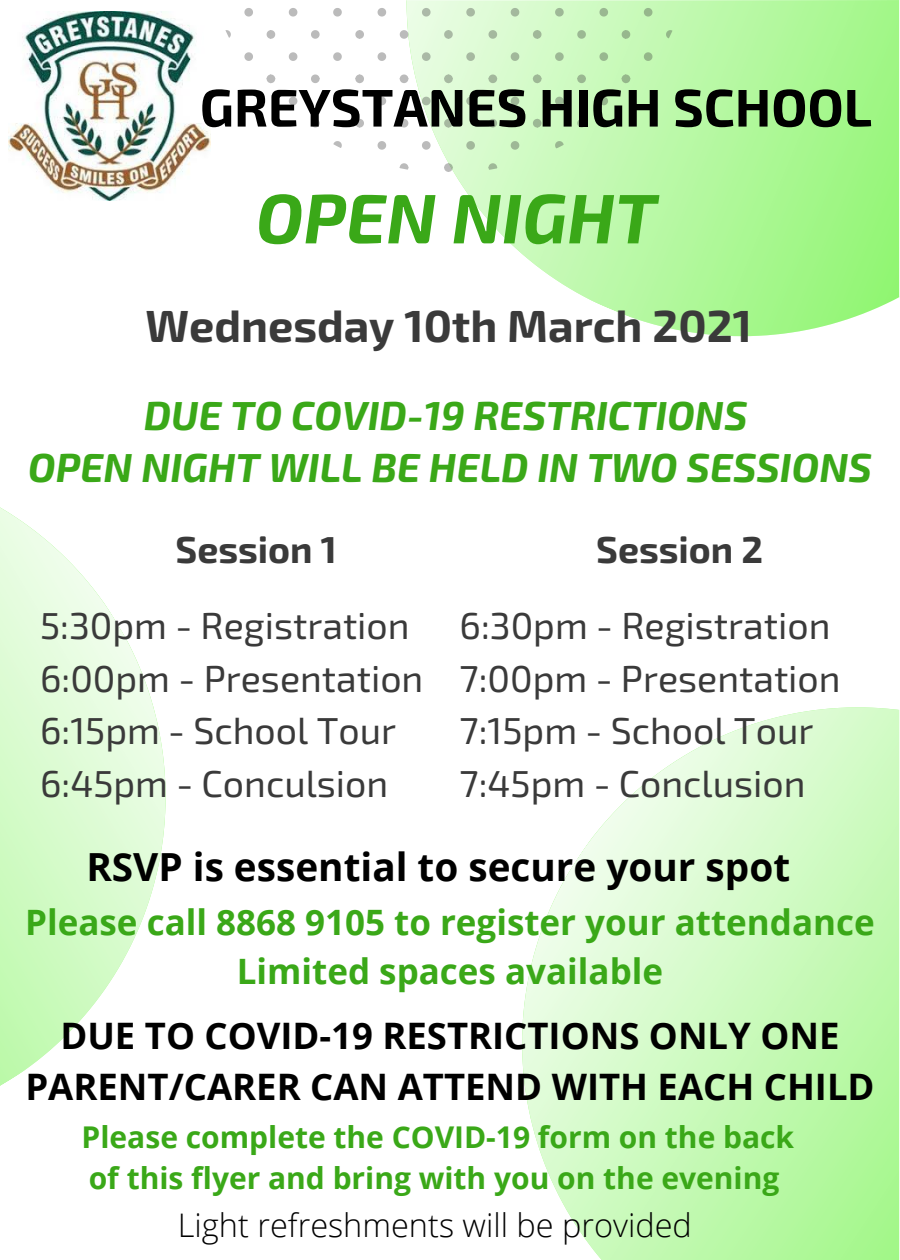
<style>
.page{position:relative;width:900px;height:1260px;background:#fff}
.page>*{position:absolute;margin:0;border:0;box-sizing:border-box;transform-origin:0 0}
.t1{font:italic 700 70px "Exo 2";color:#3aa818}
.t2{font:700 53px "Exo 2";color:#000}
.t3{font:700 45px "Exo 2";color:#3a3a3a}
.t4{font:italic 700 40.5px "Exo 2";color:#3aa818}
.t5{font:700 38.75px "Open Sans";color:#000}
.t6{font:37.5px "Exo 2";color:#3a3a3a}
.t7{font:700 37.5px "Exo 2";color:#3a3a3a}
.t8{font:700 36.5px/50.5px "Open Sans";color:#000;text-align:center}
.t9{font:700 35px "Open Sans";color:#3aa818}
.t10{font:300 32.5px "Open Sans";color:#000}
.t11{font:700 30px/41.2px "Open Sans";color:#3aa818}
</style>
<div class="page">
<svg style="left:336px;top:0;width:564px;height:337px"></svg>
<svg style="left:522px;top:707px;width:378px;height:553px;background:#d5faca"></svg>
<svg style="left:0;top:507px;width:166px;height:579px"></svg>
<svg style="left:666px;top:30px;width:9px;height:9px"></svg>
<svg style="left:644px;top:52px;width:8px;height:9px"></svg>
<svg style="left:688px;top:52px;width:8px;height:9px"></svg>
<svg style="left:644px;top:8px;width:8px;height:9px"></svg>
<svg style="left:688px;top:8px;width:8px;height:9px"></svg>
<svg style="left:666px;top:119px;width:9px;height:9px"></svg>
<svg style="left:644px;top:141px;width:8px;height:9px"></svg>
<svg style="left:688px;top:141px;width:8px;height:9px"></svg>
<svg style="left:644px;top:97px;width:8px;height:8px"></svg>
<svg style="left:688px;top:97px;width:8px;height:8px"></svg>
<svg style="left:666px;top:74px;width:9px;height:9px"></svg>
<svg style="left:666px;top:163px;width:9px;height:9px"></svg>
<svg style="left:622px;top:30px;width:8px;height:9px"></svg>
<svg style="left:577px;top:30px;width:9px;height:9px"></svg>
<svg style="left:555px;top:52px;width:9px;height:9px"></svg>
<svg style="left:599px;top:52px;width:9px;height:9px"></svg>
<svg style="left:555px;top:8px;width:9px;height:9px"></svg>
<svg style="left:599px;top:8px;width:9px;height:9px"></svg>
<svg style="left:622px;top:119px;width:8px;height:9px"></svg>
<svg style="left:577px;top:119px;width:9px;height:9px"></svg>
<svg style="left:555px;top:141px;width:9px;height:9px"></svg>
<svg style="left:599px;top:141px;width:9px;height:9px"></svg>
<svg style="left:555px;top:97px;width:9px;height:8px"></svg>
<svg style="left:599px;top:97px;width:9px;height:8px"></svg>
<svg style="left:622px;top:74px;width:8px;height:9px"></svg>
<svg style="left:577px;top:74px;width:9px;height:9px"></svg>
<svg style="left:622px;top:163px;width:8px;height:9px"></svg>
<svg style="left:577px;top:163px;width:9px;height:9px"></svg>
<svg style="left:533px;top:30px;width:9px;height:9px"></svg>
<svg style="left:489px;top:30px;width:8px;height:9px"></svg>
<svg style="left:466px;top:52px;width:9px;height:9px"></svg>
<svg style="left:511px;top:52px;width:8px;height:9px"></svg>
<svg style="left:466px;top:8px;width:9px;height:9px"></svg>
<svg style="left:511px;top:8px;width:8px;height:9px"></svg>
<svg style="left:533px;top:119px;width:9px;height:9px"></svg>
<svg style="left:489px;top:119px;width:8px;height:9px"></svg>
<svg style="left:466px;top:141px;width:9px;height:9px"></svg>
<svg style="left:511px;top:141px;width:8px;height:9px"></svg>
<svg style="left:466px;top:97px;width:9px;height:8px"></svg>
<svg style="left:511px;top:97px;width:8px;height:8px"></svg>
<svg style="left:533px;top:74px;width:9px;height:9px"></svg>
<svg style="left:489px;top:74px;width:8px;height:9px"></svg>
<svg style="left:533px;top:163px;width:9px;height:9px"></svg>
<svg style="left:489px;top:163px;width:8px;height:9px"></svg>
<svg style="left:444px;top:30px;width:9px;height:9px"></svg>
<svg style="left:400px;top:30px;width:8px;height:9px"></svg>
<svg style="left:378px;top:52px;width:8px;height:9px"></svg>
<svg style="left:422px;top:52px;width:9px;height:9px"></svg>
<svg style="left:378px;top:8px;width:8px;height:9px"></svg>
<svg style="left:422px;top:8px;width:9px;height:9px"></svg>
<svg style="left:444px;top:119px;width:9px;height:9px"></svg>
<svg style="left:400px;top:119px;width:8px;height:9px"></svg>
<svg style="left:378px;top:141px;width:8px;height:9px"></svg>
<svg style="left:422px;top:141px;width:9px;height:9px"></svg>
<svg style="left:378px;top:97px;width:8px;height:8px"></svg>
<svg style="left:422px;top:97px;width:9px;height:8px"></svg>
<svg style="left:444px;top:74px;width:9px;height:9px"></svg>
<svg style="left:400px;top:74px;width:8px;height:9px"></svg>
<svg style="left:444px;top:163px;width:9px;height:9px"></svg>
<svg style="left:400px;top:163px;width:8px;height:9px"></svg>
<svg style="left:355px;top:30px;width:9px;height:9px"></svg>
<svg style="left:311px;top:30px;width:9px;height:9px"></svg>
<svg style="left:289px;top:52px;width:8px;height:9px"></svg>
<svg style="left:333px;top:52px;width:9px;height:9px"></svg>
<svg style="left:289px;top:8px;width:8px;height:9px"></svg>
<svg style="left:333px;top:8px;width:9px;height:9px"></svg>
<svg style="left:355px;top:119px;width:9px;height:9px"></svg>
<svg style="left:311px;top:119px;width:9px;height:9px"></svg>
<svg style="left:333px;top:141px;width:9px;height:9px"></svg>
<svg style="left:289px;top:97px;width:8px;height:8px"></svg>
<svg style="left:333px;top:97px;width:9px;height:8px"></svg>
<svg style="left:355px;top:74px;width:9px;height:9px"></svg>
<svg style="left:311px;top:74px;width:9px;height:9px"></svg>
<svg style="left:355px;top:163px;width:9px;height:9px"></svg>
<svg style="left:267px;top:30px;width:8px;height:9px"></svg>
<svg style="left:225px;top:30px;width:6px;height:8px"></svg>
<svg style="left:244px;top:52px;width:9px;height:9px"></svg>
<svg style="left:244px;top:8px;width:9px;height:9px"></svg>
<svg style="left:267px;top:74px;width:8px;height:9px"></svg>
<img style="left:8px;top:11px;width:203px;height:190px">
<p class="t2" style="left:200px;top:73px;width:674px">GREYSTANES HIGH SCHOOL</p>
<p class="t1" style="left:256px;top:173px;width:402px">OPEN NIGHT</p>
<p class="t3" style="left:145px;top:296px;width:608px">Wednesday 10th March 2021</p>
<p class="t4" style="left:144px;top:389px;width:605px">DUE TO COVID-19 RESTRICTIONS</p>
<p class="t4" style="left:28px;top:441px;width:845px">OPEN NIGHT WILL BE HELD IN TWO SESSIONS</p>
<p class="t7" style="left:176px;top:526px;width:163px">Session 1</p>
<p class="t6" style="left:40px;top:602px;width:371px">5:30pm - Registration</p>
<p class="t6" style="left:40px;top:654px;width:385px">6:00pm - Presentation</p>
<p class="t6" style="left:40px;top:707px;width:358px">6:15pm - School Tour</p>
<p class="t6" style="left:40px;top:759px;width:350px">6:45pm - Conculsion</p>
<p class="t7" style="left:596px;top:526px;width:168px">Session 2</p>
<p class="t6" style="left:460px;top:602px;width:372px">6:30pm - Registration</p>
<p class="t6" style="left:460px;top:654px;width:383px">7:00pm - Presentation</p>
<p class="t6" style="left:460px;top:707px;width:355px">7:15pm - School Tour</p>
<p class="t6" style="left:460px;top:759px;width:347px">7:45pm - Conclusion</p>
<p class="t5" style="left:86px;top:839px;width:705px">RSVP is essential to secure your spot</p>
<p class="t9" style="left:25px;top:898px;width:851px">Please call 8868 9105 to register your attendance</p>
<p class="t9" style="left:237px;top:947px;width:428px">Limited spaces available</p>
<p class="t8" style="left:25px;top:1010px;width:851px">DUE TO COVID-19 RESTRICTIONS ONLY ONE<br>PARENT/CARER CAN ATTEND WITH EACH CHILD</p>
<p class="t11" style="left:82px;top:1115px;width:714px">Please complete the COVID-19 form on the back of this flyer and bring with you on the evening</p>
<p class="t10" style="left:178px;top:1202px;width:515px">Light refreshments will be provided</p>
</div>
